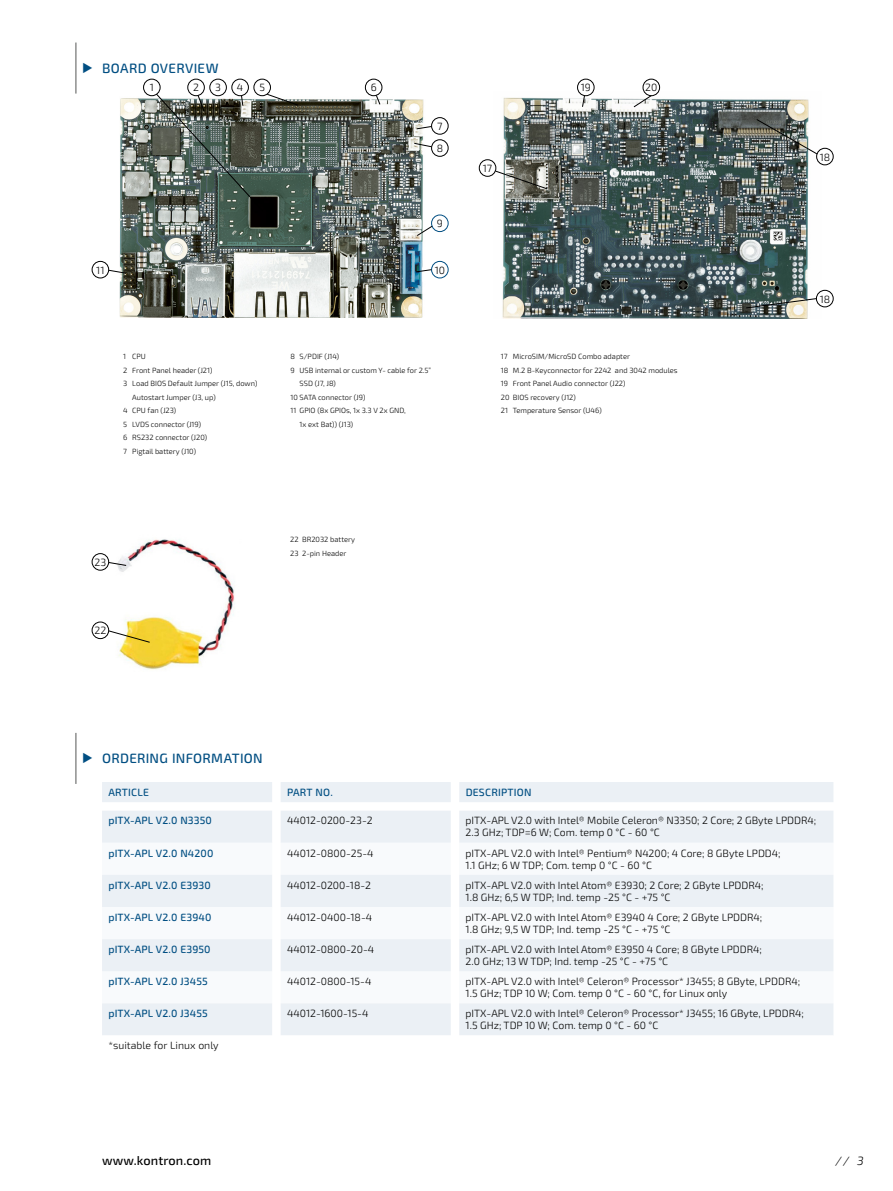
<style>
.page{position:relative;width:893px;height:1191px;background:#fff}
.page>*{position:absolute;margin:0;border:0;box-sizing:border-box;transform-origin:0 0}
.t1{font:500 13.5px "Sn T";letter-spacing:.02em;color:#004e82}
.t2{font:500 12.75px "Sn T";letter-spacing:.01em;color:#000}
.t3{font:italic 300 12px "Sn T";color:#000}
.t4{font:300 10.5px/12px "Sn T";color:#000}
.t5{font:500 10.5px "Sn T";letter-spacing:.01em;color:#004e82}
.t6{font:300 7.5px/13.5px "Sn T";color:#000}
</style>
<div class="page">
<hr style="left:76px;top:43px;width:1px;height:51px;background:#555756">
<img style="left:102px;top:85px;width:337px;height:233px">
<img style="left:493px;top:91px;width:328px;height:228px">
<div style="left:143px;top:79px;width:17px;height:17px;border:1px solid #000;border-radius:50%"></div>
<div style="left:188px;top:79px;width:17px;height:17px;border:1px solid #000;border-radius:50%"></div>
<div style="left:210px;top:79px;width:17px;height:17px;border:1px solid #000;border-radius:50%"></div>
<div style="left:232px;top:79px;width:17px;height:17px;border:1px solid #000;border-radius:50%"></div>
<div style="left:254px;top:79px;width:17px;height:17px;border:1px solid #000;border-radius:50%"></div>
<div style="left:365px;top:79px;width:17px;height:17px;border:1px solid #000;border-radius:50%"></div>
<div style="left:577px;top:79px;width:17px;height:17px;border:1px solid #000;border-radius:50%"></div>
<div style="left:643px;top:79px;width:17px;height:17px;border:1px solid #000;border-radius:50%"></div>
<div style="left:816px;top:148px;width:17px;height:17px;border:1px solid #000;border-radius:50%"></div>
<div style="left:816px;top:290px;width:17px;height:17px;border:1px solid #000;border-radius:50%"></div>
<div style="left:431px;top:117px;width:17px;height:17px;border:1px solid #000;border-radius:50%"></div>
<div style="left:479px;top:159px;width:17px;height:18px;border:1px solid #000;border-radius:50%"></div>
<div style="left:431px;top:139px;width:17px;height:18px;border:1px solid #000;border-radius:50%"></div>
<div style="left:431px;top:215px;width:17px;height:17px;border:1px solid #004e82;border-radius:50%"></div>
<div style="left:431px;top:261px;width:17px;height:17px;border:1px solid #004e82;border-radius:50%"></div>
<div style="left:92px;top:261px;width:17px;height:17px;border:1px solid #000;border-radius:50%"></div>
<svg style="left:155px;top:93px;width:144px;height:119px;background:#606b63"></svg>
<svg style="left:375px;top:94px;width:6px;height:11px"></svg>
<svg style="left:416px;top:126px;width:16px;height:4px"></svg>
<svg style="left:413px;top:142px;width:19px;height:6px"></svg>
<svg style="left:416px;top:225px;width:17px;height:12px"></svg>
<svg style="left:415px;top:269px;width:17px;height:4px"></svg>
<svg style="left:108px;top:269px;width:19px;height:5px"></svg>
<svg style="left:494px;top:170px;width:54px;height:20px"></svg>
<svg style="left:582px;top:95px;width:3px;height:13px"></svg>
<svg style="left:633px;top:95px;width:19px;height:13px"></svg>
<svg style="left:756px;top:118px;width:62px;height:37px;background:#808581"></svg>
<svg style="left:745px;top:298px;width:72px;height:11px"></svg>
<img style="left:102px;top:539px;width:133px;height:131px">
<div style="left:92px;top:553px;width:17px;height:17px;border:1px solid #000;border-radius:50%"></div>
<div style="left:92px;top:622px;width:17px;height:17px;border:1px solid #000;border-radius:50%"></div>
<svg style="left:108px;top:561px;width:19px;height:5px"></svg>
<svg style="left:108px;top:630px;width:43px;height:13px"></svg>
<hr style="left:76px;top:733px;width:1px;height:51px;background:#555756">
<svg style="left:102px;top:782px;width:731px;height:60px;fill:#ebf0f5"></svg>
<svg style="left:102px;top:842px;width:731px;height:1px"></svg>
<svg style="left:102px;top:875px;width:731px;height:160px;fill:#ebf0f5"></svg>
<svg style="left:102px;top:907px;width:731px;height:32px"></svg>
<p class="t1" style="left:102px;top:60px;width:118px">BOARD OVERVIEW</p>
<p class="t4" style="left:150px;top:82px;width:6px">1</p>
<p class="t4" style="left:193px;top:82px;width:7px">2</p>
<p class="t4" style="left:215px;top:82px;width:7px">3</p>
<p class="t4" style="left:237px;top:82px;width:8px">4</p>
<p class="t4" style="left:259px;top:82px;width:7px">5</p>
<p class="t4" style="left:371px;top:82px;width:7px">6</p>
<p class="t4" style="left:581px;top:82px;width:12px">19</p>
<p class="t4" style="left:645px;top:82px;width:14px">20</p>
<p class="t4" style="left:437px;top:120px;width:7px">7</p>
<p class="t4" style="left:437px;top:143px;width:8px">8</p>
<p class="t4" style="left:437px;top:218px;width:7px">9</p>
<p class="t4" style="left:96px;top:264px;width:10px">11</p>
<p class="t4" style="left:435px;top:264px;width:12px">10</p>
<p class="t6" style="left:123px;top:350px;width:24px">1 CPU</p>
<p class="t6" style="left:123px;top:363px;width:91px">2 Front Panel header (J21)</p>
<p class="t6" style="left:123px;top:377px;width:136px">3 Load BIOS Default Jumper (J15, down)</p>
<p class="t6" style="left:132px;top:390px;width:85px">Autostart Jumper (J3, up)</p>
<p class="t6" style="left:123px;top:404px;width:55px">4 CPU fan (J23)</p>
<p class="t6" style="left:123px;top:417px;width:79px">5 LVDS connector (J19)</p>
<p class="t6" style="left:123px;top:431px;width:85px">6 RS232 connector (J20)</p>
<p class="t6" style="left:123px;top:444px;width:74px">7 Pigtail battery (J10)</p>
<p class="t4" style="left:95px;top:556px;width:13px">23</p>
<p class="t4" style="left:95px;top:625px;width:13px">22</p>
<p class="t6" style="left:291px;top:350px;width:50px">8 S/PDIF (J14)</p>
<p class="t6" style="left:291px;top:363px;width:142px">9 USB internal or custom Y- cable for 2.5”</p>
<p class="t6" style="left:300px;top:377px;width:38px">SSD (J7, J8)</p>
<p class="t6" style="left:291px;top:390px;width:76px">10 SATA connector (J9)</p>
<p class="t6" style="left:291px;top:404px;width:117px">11 GPIO (8x GPIOs, 1x 3.3 V 2x GND,</p>
<p class="t6" style="left:300px;top:417px;width:55px">1x ext Bat)) (J13)</p>
<p class="t6" style="left:290px;top:533px;width:66px">22 BR2032 battery<br>23 2-pin Header</p>
<p class="t4" style="left:483px;top:163px;width:11px">17</p>
<p class="t6" style="left:501px;top:350px;width:178px">17 MicroSIM/MicroSD Combo adapter<br>18 M.2 B-Keyconnector for 2242 and 3042 modules 19 Front Panel Audio connector (J22)<br>20 BIOS recovery (J12)<br>21 Temperature Sensor (U46)</p>
<p class="t4" style="left:820px;top:151px;width:12px">18</p>
<p class="t4" style="left:820px;top:293px;width:12px">18</p>
<p class="t1" style="left:102px;top:750px;width:162px">ORDERING INFORMATION</p>
<p class="t5" style="left:108px;top:786px;width:42px">ARTICLE</p>
<p class="t5" style="left:287px;top:786px;width:47px">PART NO.</p>
<p class="t5" style="left:466px;top:786px;width:67px">DESCRIPTION</p>
<p class="t5" style="left:108px;top:814px;width:105px">pITX-APL V2.0 N3350</p>
<p class="t4" style="left:287px;top:815px;width:87px">44012-0200-23-2</p>
<p class="t4" style="left:466px;top:815px;width:352px">pITX-APL V2.0 with Intel® Mobile Celeron® N3350; 2 Core; 2 GByte LPDDR4;<br>2.3 GHz; TDP=6 W; Com. temp 0 °C - 60 °C</p>
<p class="t5" style="left:108px;top:846px;width:106px">pITX-APL V2.0 N4200</p>
<p class="t4" style="left:287px;top:847px;width:88px">44012-0800-25-4</p>
<p class="t4" style="left:466px;top:847px;width:317px">pITX-APL V2.0 with Intel® Pentium® N4200; 4 Core; 8 GByte LPDD4;<br>1.1 GHz; 6 W TDP; Com. temp 0 °C - 60 °C</p>
<p class="t5" style="left:108px;top:878px;width:104px">pITX-APL V2.0 E3930</p>
<p class="t4" style="left:287px;top:879px;width:86px">44012-0200-18-2</p>
<p class="t4" style="left:466px;top:879px;width:299px">pITX-APL V2.0 with Intel Atom® E3930; 2 Core; 2 GByte LPDDR4;<br>1.8 GHz; 6,5 W TDP; Ind. temp -25 °C - +75 °C</p>
<p class="t5" style="left:108px;top:911px;width:105px">pITX-APL V2.0 E3940</p>
<p class="t4" style="left:287px;top:911px;width:87px">44012-0400-18-4</p>
<p class="t4" style="left:466px;top:911px;width:298px">pITX-APL V2.0 with Intel Atom® E3940 4 Core; 2 GByte LPDDR4;<br>1.8 GHz; 9,5 W TDP; Ind. temp -25 °C - +75 °C</p>
<p class="t5" style="left:108px;top:943px;width:104px">pITX-APL V2.0 E3950</p>
<p class="t4" style="left:287px;top:943px;width:89px">44012-0800-20-4</p>
<p class="t4" style="left:466px;top:943px;width:298px">pITX-APL V2.0 with Intel Atom® E3950 4 Core; 8 GByte LPDDR4;<br>2.0 GHz; 13 W TDP; Ind. temp -25 °C - +75 °C</p>
<p class="t5" style="left:108px;top:975px;width:101px">pITX-APL V2.0 J3455</p>
<p class="t4" style="left:287px;top:975px;width:86px">44012-0800-15-4</p>
<p class="t4" style="left:466px;top:975px;width:336px">pITX-APL V2.0 with Intel® Celeron® Processor* J3455; 8 GByte, LPDDR4;<br>1.5 GHz; TDP 10 W; Com. temp 0 °C - 60 °C, for Linux only</p>
<p class="t5" style="left:108px;top:1007px;width:101px">pITX-APL V2.0 J3455</p>
<p class="t4" style="left:287px;top:1007px;width:83px">44012-1600-15-4</p>
<p class="t4" style="left:466px;top:1007px;width:340px">pITX-APL V2.0 with Intel® Celeron® Processor* J3455; 16 GByte, LPDDR4;<br>1.5 GHz; TDP 10 W; Com. temp 0 °C - 60 °C</p>
<p class="t4" style="left:108px;top:1039px;width:112px">*suitable for Linux only</p>
<p class="t2" style="left:102px;top:1153px;width:111px">www.kontron.com</p>
<p class="t3" style="left:836px;top:1153px;width:29px">// 3</p>
</div>
